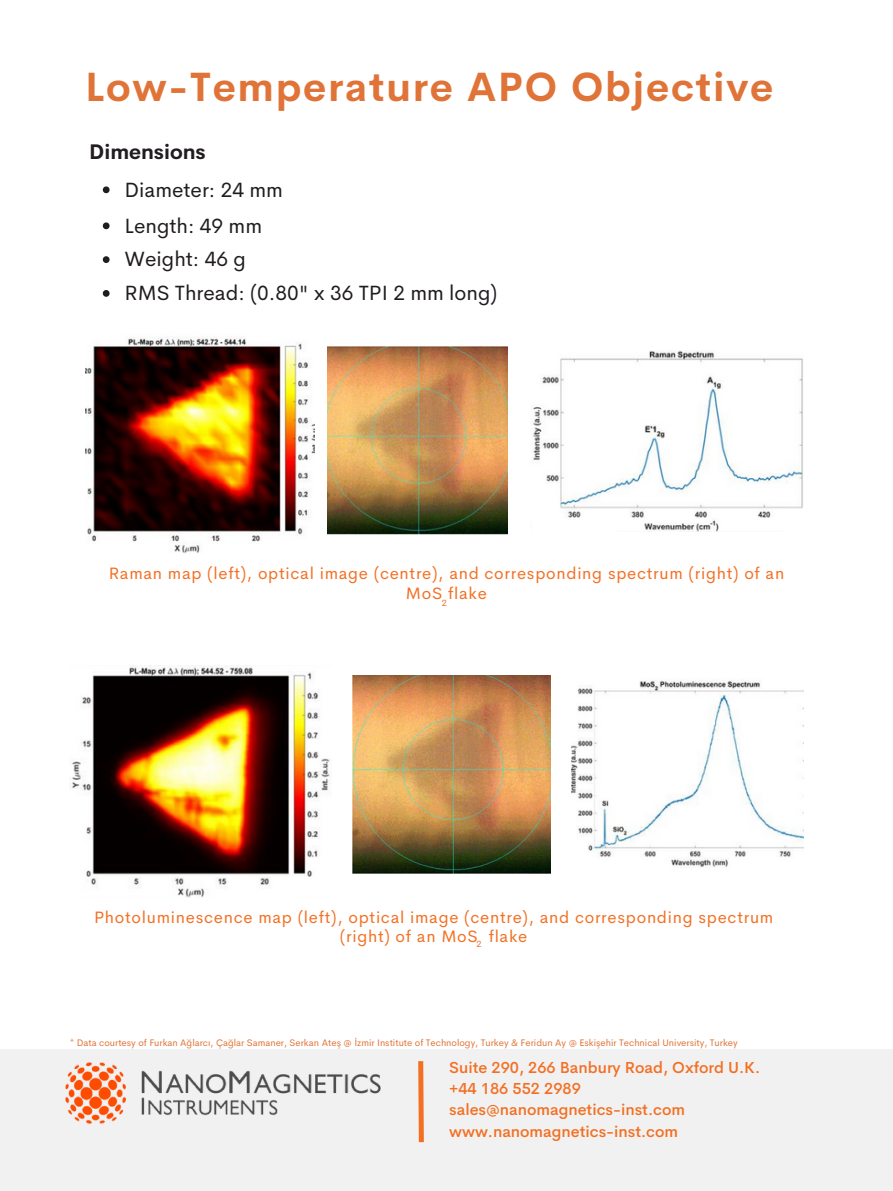
<style>
.page{position:relative;width:893px;height:1191px;background:#fff}
.page>*{position:absolute;margin:0;border:0;box-sizing:border-box;transform-origin:0 0}
.t1{font:700 40.05px "Cerebri Sans";letter-spacing:.045em;color:#e07438}
.t2{font:20.7px "Cerebri Sans";color:#201c20}
.t3{font:700 20.7px "Cerebri Sans";color:#201c20}
.t4{font:16.5px/19.2px "Cerebri Sans";letter-spacing:.045em;color:#f36f22;text-align:center}
.t5{font:500 15.75px/21.3px "Cerebri Sans";color:#f36f22}
.t6{font:9.45px "Cerebri Sans";color:#e07438}
.t7{font:9px "Cerebri Sans";color:#f36f22}
</style>
<div class="page">
<div style="left:0;top:1048px;width:892px;height:142px;background:#f1f1f1"></div>
<img style="left:65px;top:1062px;width:316px;height:63px">
<svg style="left:418px;top:1061px;width:5px;height:80px"></svg>
<img style="left:571px;top:680px;width:232px;height:187px">
<img style="left:72px;top:666px;width:258px;height:231px">
<img style="left:352px;top:675px;width:198px;height:198px">
<svg style="left:103px;top:186px;width:6px;height:7px"></svg>
<svg style="left:103px;top:222px;width:6px;height:7px"></svg>
<svg style="left:103px;top:256px;width:6px;height:7px"></svg>
<svg style="left:103px;top:290px;width:6px;height:7px"></svg>
<img style="left:327px;top:346px;width:180px;height:188px">
<img style="left:533px;top:351px;width:269px;height:180px">
<img style="left:85px;top:337px;width:230px;height:216px">
<p class="t1" style="left:85px;top:60px;width:689px">Low-Temperature APO Objective</p>
<p class="t3" style="left:89px;top:139px;width:118px">Dimensions</p>
<p class="t2" style="left:124px;top:176px;width:160px">Diameter: 24 mm</p>
<p class="t2" style="left:124px;top:212px;width:139px">Length: 49 mm</p>
<p class="t2" style="left:124px;top:246px;width:123px">Weight: 46 g</p>
<p class="t2" style="left:124px;top:279px;width:374px">RMS Thread: (0.80" x 36 TPI 2 mm long)</p>
<p class="t4" style="left:109px;top:564px;width:676px">Raman map (left), optical image (centre), and corresponding spectrum (right) of an<br>MoS flake</p>
<p class="t7" style="left:441px;top:597px;width:7px">2</p>
<p class="t4" style="left:94px;top:907px;width:680px">Photoluminescence map (left), optical image (centre), and corresponding spectrum (right) of an MoS flake</p>
<h5 class="t7" style="left:476px;top:937px;width:7px">2</h5>
<p class="t6" style="left:70px;top:1036px;width:669px">* Data courtesy of Furkan Ağlarcı, Çağlar Samaner, Serkan Ateş @ İzmir Institute of Technology, Turkey &amp; Feridun Ay @ Eskişehir Technical University, Turkey</p>
<h2 class="t5" style="left:449px;top:1056px;width:312px">Suite 290, 266 Banbury Road, Oxford U.K. +44 186 552 2989 sales@nanomagnetics-inst.com www.nanomagnetics-inst.com</h2>
</div>
